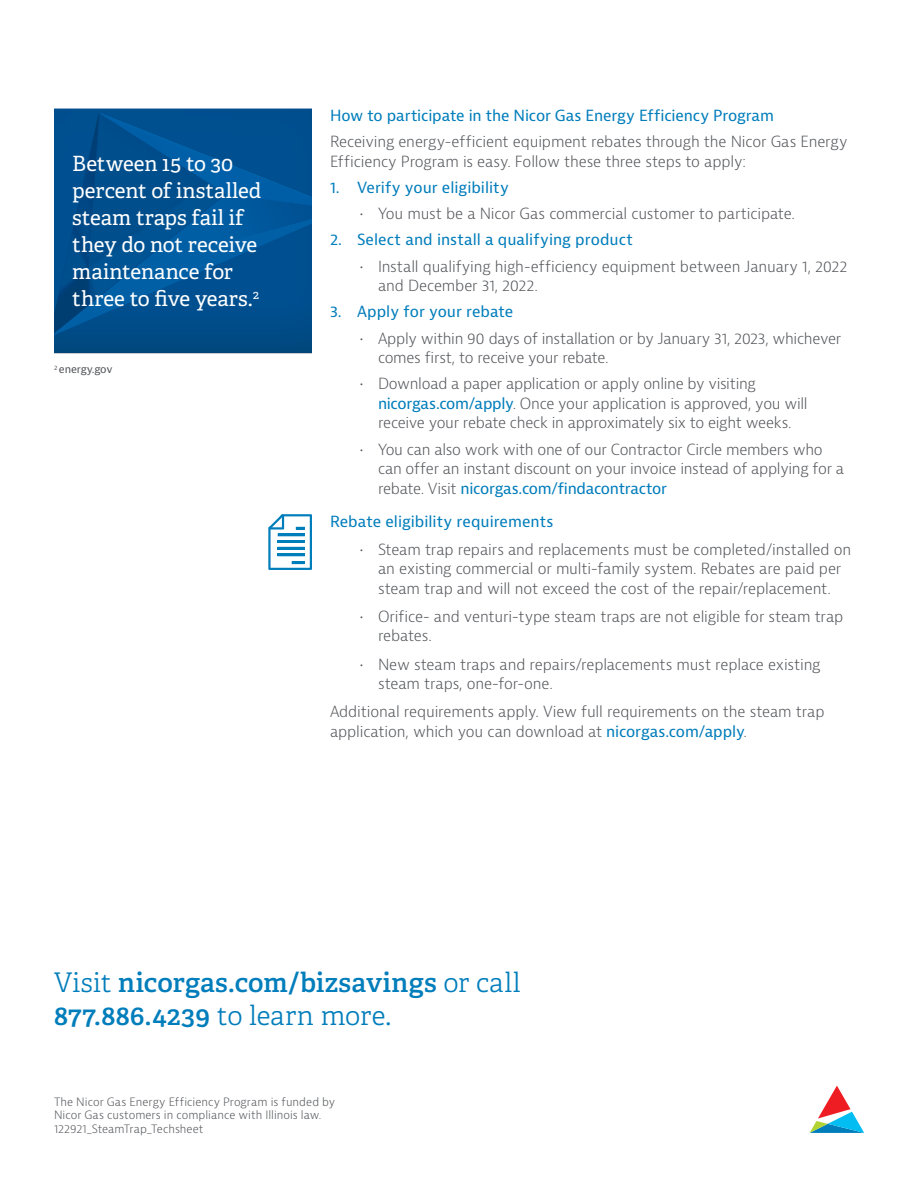
<style>
.page{position:relative;width:918px;height:1188px;background:#fff}
.page>*{position:absolute;margin:0;border:0;box-sizing:border-box;transform-origin:0 0}
.Call_to_Action{font:600 27px/33px "Adelle";letter-spacing:.01em;color:#007dbb}
.t1{font:21px/27px "Adelle";color:#fff}
.t2{font:300 15px/19.5px "Bernina Sans";letter-spacing:-.015em;color:#54555a}
.t3{font:15px "Bernina Sans";color:#007dbb}
.Disclaimer{font:300 11.25px/13.5px "Bernina Sans";color:#54555a}
.t4{font:10.5px "Bernina Sans";letter-spacing:-.01em;color:#54555a}
.s1{font-weight:400;color:#007dbb}
.s2{font-weight:300}
</style>
<div class="page">
<div style="left:54px;top:342px;width:258px;height:11px;background:#00487d"></div>
<img style="left:54px;top:108px;width:176px;height:234px">
<svg style="left:54px;top:113px;width:258px;height:225px;background:#005091"></svg>
<img style="left:95px;top:108px;width:217px;height:106px">
<svg style="left:268px;top:514px;width:44px;height:56px"></svg>
<svg style="left:810px;top:1086px;width:54px;height:47px"></svg>
<p class="t1" style="left:72px;top:150px;width:190px">Between 15 to 30 percent of installed steam traps fail if they do not receive maintenance for three to five years.<sup>2</sup></p>
<p class="t4" style="left:54px;top:363px;width:60px"><sup>2</sup> energy.gov</p>
<p class="t3" style="left:330px;top:106px;width:445px">How to participate in the Nicor Gas Energy Efficiency Program</p>
<p class="t2" style="left:330px;top:132px;width:519px">Receiving energy-efficient equipment rebates through the Nicor Gas Energy<br>Efficiency Program is easy. Follow these three steps to apply:</p>
<p class="t3" style="left:330px;top:178px;width:180px">1. Verify your eligibility</p>
<p class="t2" style="left:360px;top:204px;width:436px">• You must be a Nicor Gas commercial customer to participate.</p>
<p class="t3" style="left:330px;top:230px;width:304px">2. Select and install a qualifying product</p>
<p class="t2" style="left:378px;top:257px;width:471px;text-indent:-18px">• Install qualifying high-efficiency equipment between January 1, 2022 and December 31, 2022.</p>
<p class="t3" style="left:330px;top:302px;width:185px">3. Apply for your rebate</p>
<p class="t2" style="left:378px;top:329px;width:465px;text-indent:-18px">• Apply within 90 days of installation or by January 31, 2023, whichever comes first, to receive your rebate.</p>
<p class="t2" style="left:378px;top:374px;width:431px;text-indent:-18px">• Download a paper application or apply online by visiting <span class="s1">nicorgas.com/apply</span>. Once your application is approved, you will receive your rebate check in approximately six to eight weeks.</p>
<p class="t2" style="left:378px;top:440px;width:468px;text-indent:-18px">• You can also work with one of our Contractor Circle members who can offer an instant discount on your invoice instead of applying for a rebate. Visit <span class="s1">nicorgas.com/findacontractor</span></p>
<p class="t3" style="left:330px;top:511px;width:225px">Rebate eligibility requirements</p>
<p class="t2" style="left:360px;top:540px;width:493px;text-align:center">• Steam trap repairs and replacements must be completed/installed on an existing commercial or multi-family system. Rebates are paid per steam trap and will not exceed the cost of the repair/replacement.</p>
<p class="t2" style="left:378px;top:607px;width:467px;text-indent:-18px">• Orifice- and venturi-type steam traps are not eligible for steam trap rebates.</p>
<p class="t2" style="left:378px;top:655px;width:444px;text-indent:-18px">• New steam traps and repairs/replacements must replace existing steam traps, one-for-one.</p>
<p class="t2" style="left:330px;top:702px;width:496px">Additional requirements apply. View full requirements on the steam trap application, which you can download at <span class="s1">nicorgas.com/apply</span>.</p>
<p class="Call_to_Action" style="left:54px;top:967px;width:468px"><span class="s2">Visit</span> nicorgas.com/bizsavings <span class="s2">or call<br></span>877.886.4239 <span class="s2">to learn more.</span></p>
<p class="Disclaimer" style="left:54px;top:1095px;width:283px">The Nicor Gas Energy Efficiency Program is funded by<br>Nicor Gas customers in compliance with Illinois law.</p>
<p class="Disclaimer" style="left:54px;top:1122px;width:151px">122921_SteamTrap_Techsheet</p>
</div>
